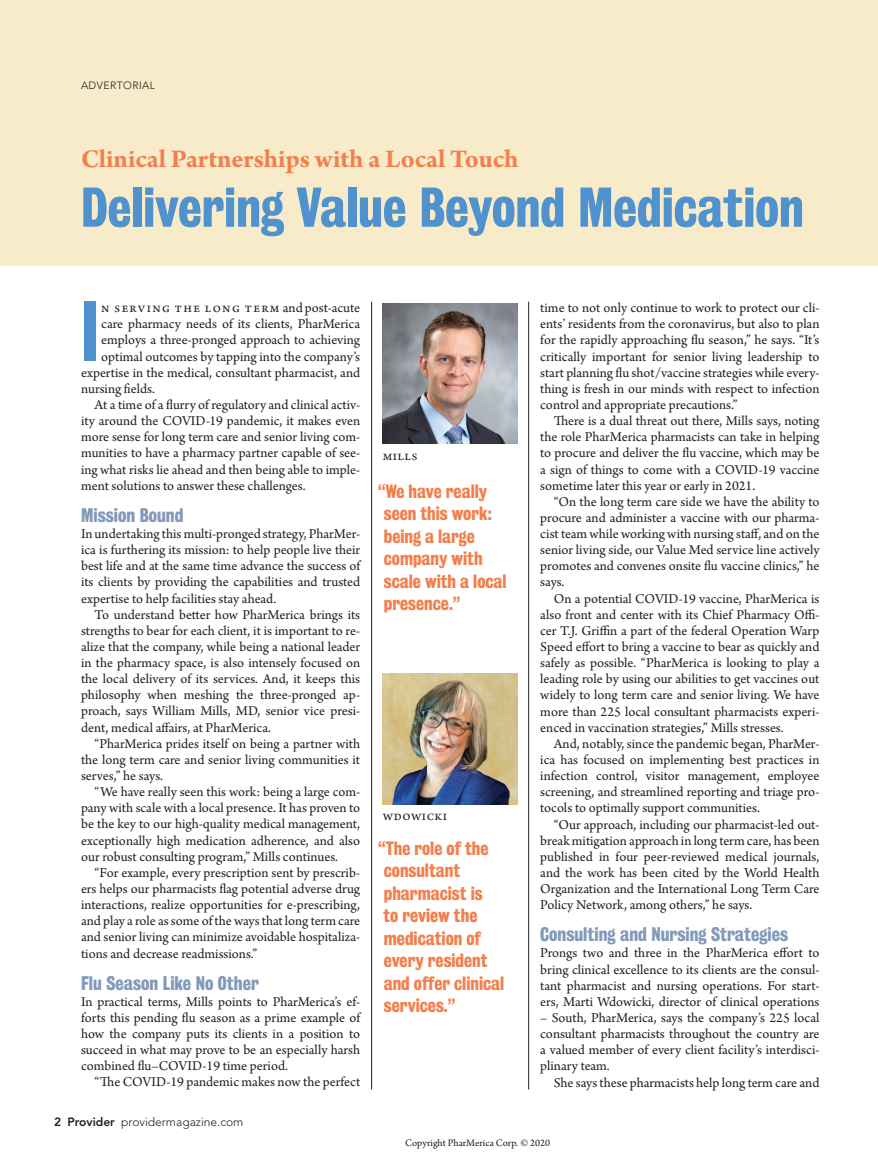
<style>
.page{position:relative;width:878px;height:1175px;background:#fff}
.page>*{position:absolute;margin:0;border:0;box-sizing:border-box;transform-origin:0 0}
.t1{font:77.25px "Bureau Grotesque Three Five";color:#4f92cd}
.t2{font:51px "Bureau Grotesque Three Seven";color:#4f92cd}
.t3{font:700 27px "Arno Pro";color:#f2804e}
.t4{font:18px "Bureau Grotesque Three Seven";color:#8299ba}
.t5{font:17.55px/22.5px "Bureau Grotesque Three Seven";color:#f2804e}
.t6{font:14.25px/16.2px "Arno Pro";color:#231f20;text-align:justify}
.t7{font:14.25px "Arno Pro";letter-spacing:.095em;color:#231f20}
.t8{font:14.25px "Arno Pro";letter-spacing:.04em;color:#231f20}
.t9{font:300 12px "Avenir LT Std";color:#231f20}
.t10{font:10.5px "Arno Pro";letter-spacing:-.005em;color:#231f20}
.t11{font:300 10.5px "Avenir LT Std";letter-spacing:.04em;color:#231f20}
.s1{font-weight:800}
</style>
<div class="page">
<div style="left:0;top:0;width:878px;height:266px;background:#f7ebca"></div>
<hr style="left:371px;top:302px;width:1px;height:787px;background:#231f20">
<hr style="left:528px;top:302px;width:1px;height:787px;background:#231f20">
<img style="left:383px;top:303px;width:135px;height:140px">
<img style="left:382px;top:673px;width:136px;height:131px">
<p class="t11" style="left:81px;top:79px;width:76px">ADVERTORIAL</p>
<h3 class="t3" style="left:81px;top:143px;width:439px">Clinical Partnerships with a Local Touch</h3>
<h2 class="t2" style="left:81px;top:178px;width:724px">Delivering Value Beyond Medication</h2>
<h1 class="t1" style="left:81px;top:286px;width:20px">I</h1>
<p class="t7" style="left:101px;top:300px;width:260px">n serving the long term and post-acute</p>
<p class="t6" style="left:101px;top:317px;width:260px">care pharmacy needs of its clients, PharMerica</p>
<p class="t6" style="left:101px;top:333px;width:260px">employs a three-pronged approach to achieving</p>
<p class="t6" style="left:101px;top:349px;width:260px">optimal outcomes by tapping into the company’s</p>
<p class="t6" style="left:81px;top:365px;width:281px">expertise in the medical, consultant pharmacist, and</p>
<p class="t6" style="left:81px;top:381px;width:75px">nursing fields.</p>
<p class="t6" style="left:94px;top:397px;width:267px">At a time of a flurry of regulatory and clinical activ-</p>
<p class="t6" style="left:81px;top:413px;width:281px">ity around the COVID-19 pandemic, it makes even</p>
<p class="t6" style="left:81px;top:429px;width:280px">more sense for long term care and senior living com-</p>
<p class="t6" style="left:81px;top:446px;width:281px">munities to have a pharmacy partner capable of see-</p>
<p class="t6" style="left:81px;top:462px;width:281px">ing what risks lie ahead and then being able to imple-</p>
<p class="t6" style="left:81px;top:478px;width:226px">ment solutions to answer these challenges.</p>
<p class="t4" style="left:81px;top:504px;width:104px">Mission Bound</p>
<p class="t6" style="left:81px;top:526px;width:281px">In undertaking this multi-pronged strategy, PharMer&shy;ica is furthering its mission: to help people live their best life and at the same time advance the success of its clients by providing the capabilities and trusted expertise to help facilities stay ahead.</p>
<p class="t6" style="left:81px;top:607px;width:281px;text-indent:13px">To understand better how PharMerica brings its strengths to bear for each client, it is important to re&shy;alize that the company, while being a national leader in the pharmacy space, is also intensely focused on the local delivery of its services. And, it keeps this philosophy when meshing the three-pronged ap&shy;proach, says William Mills, MD, senior vice presi&shy;dent, medical affairs, at PharMerica.</p>
<p class="t6" style="left:81px;top:736px;width:281px;text-indent:13px">“PharMerica prides itself on being a partner with the long term care and senior living communities it serves,” he says.</p>
<p class="t6" style="left:81px;top:784px;width:281px;text-indent:13px">“We have really seen this work: being a large com&shy;pany with scale with a local presence. It has proven to be the key to our high-quality medical management, exceptionally high medication adherence, and also our robust consulting program,” Mills continues.</p>
<p class="t6" style="left:81px;top:865px;width:281px;text-indent:13px">“For example, every prescription sent by prescrib&shy;ers helps our pharmacists flag potential adverse drug interactions, realize opportunities for e-prescribing, and play a role as some of the ways that long term care and senior living can minimize avoidable hospitaliza&shy;tions and decrease readmissions.”</p>
<p class="t4" style="left:81px;top:972px;width:179px">Flu Season Like No Other</p>
<p class="t6" style="left:81px;top:994px;width:281px">In practical terms, Mills points to PharMerica’s ef&shy;forts this pending flu season as a prime example of how the company puts its clients in a position to succeed in what may prove to be an especially harsh combined flu–COVID-19 time period.</p>
<p class="t6" style="left:94px;top:1074px;width:267px">“The COVID-19 pandemic makes now the perfect</p>
<p class="t9" style="left:54px;top:1115px;width:191px"><span class="s1">2 Provider</span> providermagazine.com</p>
<p class="t6" style="left:382px;top:448px;width:36px">mills</p>
<p class="t5" style="left:384px;top:479px;width:124px;text-indent:-6px">“We have really seen this work: being a large company with scale with a local presence.”</p>
<p class="t8" style="left:382px;top:807px;width:66px">wdowicki</p>
<p class="t5" style="left:383px;top:837px;width:122px;text-indent:-5px">“The role of the consultant pharmacist is<br>to review the medication of every resident and offer clinical services.”</p>
<p class="t6" style="left:540px;top:300px;width:281px">time to not only continue to work to protect our cli&shy;ents’ residents from the coronavirus, but also to plan for the rapidly approaching flu season,” he says. “It’s critically important for senior living leadership to start planning flu shot/vaccine strategies while every&shy;thing is fresh in our minds with respect to infection control and appropriate precautions.”</p>
<p class="t6" style="left:540px;top:413px;width:281px;text-indent:13px">There is a dual threat out there, Mills says, noting the role PharMerica pharmacists can take in helping to procure and deliver the flu vaccine, which may be a sign of things to come with a COVID-19 vaccine sometime later this year or early in 2021.</p>
<p class="t6" style="left:540px;top:494px;width:281px;text-indent:13px">“On the long term care side we have the ability to procure and administer a vaccine with our pharma&shy;cist team while working with nursing staff, and on the senior living side, our Value Med service line actively promotes and convenes onsite flu vaccine clinics,” he says.</p>
<p class="t6" style="left:540px;top:591px;width:281px;text-indent:13px">On a potential COVID-19 vaccine, PharMerica is also front and center with its Chief Pharmacy Offi&shy;cer T.J. Griffin a part of the federal Operation Warp Speed effort to bring a vaccine to bear as quickly and safely as possible. “PharMerica is looking to play a leading role by using our abilities to get vaccines out widely to long term care and senior living. We have more than 225 local consultant pharmacists experi&shy;enced in vaccination strategies,” Mills stresses.</p>
<p class="t6" style="left:540px;top:736px;width:281px;text-indent:13px">And, notably, since the pandemic began, PharMer&shy;ica has focused on implementing best practices in infection control, visitor management, employee screening, and streamlined reporting and triage pro&shy;tocols to optimally support communities.</p>
<p class="t6" style="left:540px;top:817px;width:281px;text-indent:13px">“Our approach, including our pharmacist-led out&shy;break mitigation approach in long term care, has been published in four peer-reviewed medical journals, and the work has been cited by the World Health Organization and the International Long Term Care Policy Network, among others,” he says.</p>
<p class="t4" style="left:540px;top:924px;width:249px">Consulting and Nursing Strategies</p>
<p class="t6" style="left:540px;top:945px;width:281px">Prongs two and three in the PharMerica effort to bring clinical excellence to its clients are the consul&shy;tant pharmacist and nursing operations. For start&shy;ers, Marti Wdowicki, director of clinical operations</p>
<p class="t6" style="left:540px;top:1010px;width:281px">– South, PharMerica, says the company’s 225 local consultant pharmacists throughout the country are a valued member of every client facility’s interdisci&shy;plinary team.</p>
<p class="t6" style="left:553px;top:1074px;width:267px">She says these pharmacists help long term care and</p>
<p class="t10" style="left:405px;top:1136px;width:146px">Copyright PharMerica Corp. © 2020</p>
</div>
